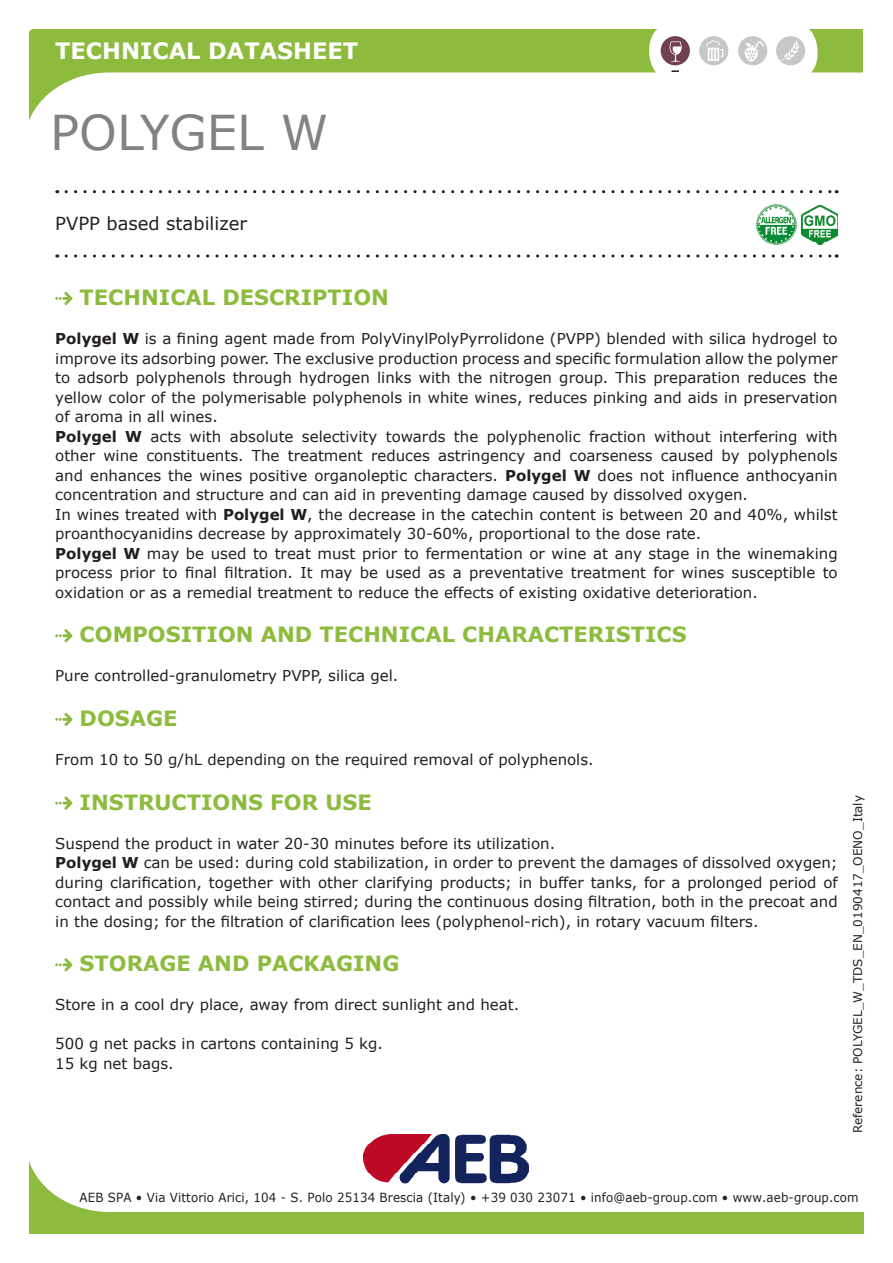
<style>
.page{position:relative;width:893px;height:1263px;background:#fff}
.page>*{position:absolute;margin:0;border:0;box-sizing:border-box;transform-origin:0 0}
.t1{font:48px "Verdana";color:#808285}
.t2{font:700 22.5px "Verdana";color:#fff}
.t3{font:700 21px "Verdana";color:#8dbb3e}
.t4{font:18px "Verdana";color:#231f20}
.t5{font:15px/19.5px "Verdana";color:#231f20;text-align:justify}
.t6{font:12.6px "Verdana";letter-spacing:.01em;color:#231f20;scale:.94 1}
.t7{font:12px "Verdana";color:#231f20}
.s1{font-weight:700}
</style>
<div class="page">
<svg style="left:30px;top:1161px;width:834px;height:72px"></svg>
<svg style="left:66px;top:190px;width:771px;height:3px"></svg>
<svg style="left:66px;top:254px;width:771px;height:4px"></svg>
<svg style="left:29px;top:30px;width:834px;height:91px"></svg>
<svg style="left:649px;top:21px;width:167px;height:61px"></svg>
<div style="left:650px;top:22px;width:167px;height:60px;background:#fff;border-radius:28px"></div>
<svg style="left:671px;top:70px;width:8px;height:2px"></svg>
<div style="left:776px;top:36px;width:29px;height:29px;background:#c6c7c8;border-radius:50%"></div>
<svg style="left:780px;top:40px;width:20px;height:21px"></svg>
<div style="left:738px;top:36px;width:29px;height:29px;background:#c6c7c8;border-radius:50%"></div>
<div style="left:661px;top:36px;width:29px;height:29px;background:#724053;border-radius:50%"></div>
<div style="left:699px;top:36px;width:29px;height:29px;background:#c6c7c8;border-radius:50%"></div>
<svg style="left:706px;top:40px;width:17px;height:21px"></svg>
<svg style="left:670px;top:41px;width:12px;height:21px"></svg>
<svg style="left:745px;top:41px;width:19px;height:21px"></svg>
<img style="left:364px;top:1134px;width:164px;height:49px">
<svg style="left:55px;top:292px;width:17px;height:13px"></svg>
<svg style="left:55px;top:629px;width:17px;height:13px"></svg>
<svg style="left:55px;top:713px;width:17px;height:13px"></svg>
<svg style="left:55px;top:796px;width:17px;height:14px"></svg>
<svg style="left:55px;top:958px;width:17px;height:13px"></svg>
<img style="left:802px;top:205px;width:36px;height:39px">
<img style="left:757px;top:205px;width:39px;height:39px">
<h2 class="t2" style="left:55px;top:35px;width:304px">TECHNICAL DATASHEET</h2>
<p class="t1" style="left:50px;top:100px;width:279px">POLYGEL W</p>
<p class="t4" style="left:55px;top:211px;width:193px">PVPP based stabilizer</p>
<p class="t3" style="left:80px;top:282px;width:311px">TECHNICAL DESCRIPTION</p>
<p class="t5" style="left:55px;top:329px;width:784px"><span class="s1">Polygel W</span> is a fining agent made from PolyVinylPolyPyrrolidone (PVPP) blended with silica hydrogel to improve its adsorbing power. The exclusive production process and specific formulation allow the polymer to adsorb polyphenols through hydrogen links with the nitrogen group. This preparation reduces the yellow color of the polymerisable polyphenols in white wines, reduces pinking and aids in preservation of aroma in all wines.</p>
<p class="t5" style="left:55px;top:426px;width:784px"><span class="s1">Polygel W</span> acts with absolute selectivity towards the polyphenolic fraction without interfering with other wine constituents. The treatment reduces astringency and coarseness caused by polyphenols and enhances the wines positive organoleptic characters. <span class="s1">Polygel W</span> does not influence anthocyanin concentration and structure and can aid in preventing damage caused by dissolved oxygen.</p>
<p class="t5" style="left:55px;top:504px;width:784px">In wines treated with <span class="s1">Polygel W</span>, the decrease in the catechin content is between 20 and 40%, whilst proanthocyanidins decrease by approximately 30-60%, proportional to the dose rate.</p>
<p class="t5" style="left:55px;top:543px;width:784px"><span class="s1">Polygel W</span> may be used to treat must prior to fermentation or wine at any stage in the winemaking process prior to final filtration. It may be used as a preventative treatment for wines susceptible to oxidation or as a remedial treatment to reduce the effects of existing oxidative deterioration.</p>
<p class="t3" style="left:80px;top:620px;width:608px">COMPOSITION AND TECHNICAL CHARACTERISTICS</p>
<p class="t5" style="left:55px;top:666px;width:345px">Pure controlled-granulometry PVPP, silica gel.</p>
<p class="t3" style="left:80px;top:703px;width:99px">DOSAGE</p>
<p class="t5" style="left:55px;top:750px;width:540px">From 10 to 50 g/hL depending on the required removal of polyphenols.</p>
<p class="t3" style="left:80px;top:787px;width:294px">INSTRUCTIONS FOR USE</p>
<p class="t5" style="left:55px;top:833px;width:501px">Suspend the product in water 20-30 minutes before its utilization.</p>
<p class="t5" style="left:55px;top:853px;width:784px"><span class="s1">Polygel W</span> can be used: during cold stabilization, in order to prevent the damages of dissolved oxygen; during clarification, together with other clarifying products; in buffer tanks, for a prolonged period of contact and possibly while being stirred; during the continuous dosing filtration, both in the precoat and in the dosing; for the filtration of clarification lees (polyphenol-rich), in rotary vacuum filters.</p>
<p class="t3" style="left:80px;top:949px;width:321px">STORAGE AND PACKAGING</p>
<p class="t5" style="left:55px;top:995px;width:465px">Store in a cool dry place, away from direct sunlight and heat.</p>
<p class="t5" style="left:55px;top:1034px;width:329px">500 g net packs in cartons containing 5 kg.</p>
<p class="t5" style="left:55px;top:1053px;width:120px">15 kg net bags.</p>
<p class="t7" style="left:850px;top:1133px;width:340px;rotate:-90deg">Reference: POLYGEL_W_TDS_EN_0190417_OENO_Italy</p>
<p class="t6" style="left:80px;top:1189px;width:830px">AEB SPA • Via Vittorio Arici, 104 - S. Polo 25134 Brescia (Italy) • +39 030 23071 • info@aeb-group.com • www.aeb-group.com</p>
</div>
